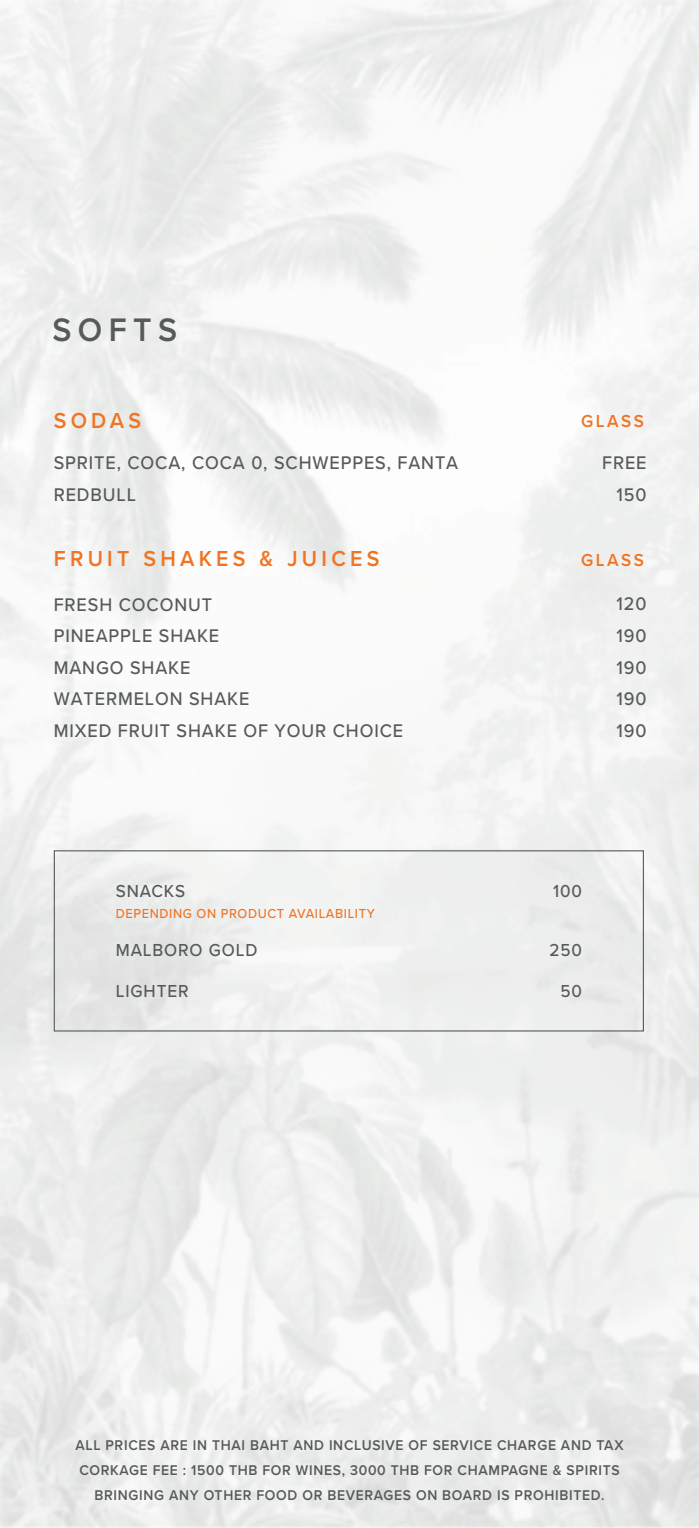
<style>
.page{position:relative;width:699px;height:1528px;background:#fff}
.page>*{position:absolute;margin:0;border:0;box-sizing:border-box;transform-origin:0 0}
.t1{font:600 33.75px "Proxima Nova";letter-spacing:.2em;color:#575a5b;scale:.95 1}
.t2{font:600 22.5px "Proxima Nova";letter-spacing:.2em;color:#f17422;scale:.95 1}
.t3{font:500 18.9px/31.5px "Proxima Nova";letter-spacing:.05em;color:#575a5b;scale:.95 1}
.t4{font:500 18px "Proxima Nova";letter-spacing:.05em;color:#575a5b;scale:.95 1}
.t5{font:600 18px "Proxima Nova";letter-spacing:.15em;color:#f17422;scale:.95 1}
.t6{font:600 14.62px/24.8px "Proxima Nova";letter-spacing:.05em;color:#575a5b;text-align:center;scale:.95 1}
.t7{font:500 13.5px "Proxima Nova";letter-spacing:.05em;color:#f17422;scale:.95 1}
</style>
<div class="page">
<div style="left:54px;top:850px;width:590px;height:181px;border:1px solid #575a5b"></div>
<h1 class="t1" style="left:53px;top:305px;width:133px">SOFTS</h1>
<h2 class="t2" style="left:54px;top:404px;width:93px">SODAS</h2>
<p class="t3" style="left:54px;top:446px;width:427px">SPRITE, COCA, COCA 0, SCHWEPPES, FANTA<br>REDBULL</p>
<p class="t3" style="left:602px;top:446px;width:48px;text-align:right">FREE<br>150</p>
<p class="t5" style="left:581px;top:407px;width:68px">GLASS</p>
<h2 class="t2" style="left:54px;top:542px;width:344px">FRUIT SHAKES &amp; JUICES</h2>
<p class="t3" style="left:54px;top:588px;width:369px">FRESH COCONUT<br>PINEAPPLE SHAKE<br>MANGO SHAKE<br>WATERMELON SHAKE<br>MIXED FRUIT SHAKE OF YOUR CHOICE</p>
<p class="t5" style="left:581px;top:546px;width:68px">GLASS</p>
<p class="t3" style="left:616px;top:587px;width:33px;text-align:justify">120<br>190<br>190<br>190<br>190</p>
<p class="t4" style="left:116px;top:877px;width:75px">SNACKS</p>
<p class="t7" style="left:116px;top:903px;width:274px">DEPENDING ON PRODUCT AVAILABILITY</p>
<p class="t4" style="left:553px;top:877px;width:32px">100</p>
<p class="t4" style="left:116px;top:936px;width:151px">MALBORO GOLD</p>
<p class="t4" style="left:549px;top:936px;width:36px">250</p>
<p class="t4" style="left:116px;top:977px;width:78px">LIGHTER</p>
<p class="t4" style="left:560px;top:977px;width:24px">50</p>
<p class="t6" style="left:75px;top:1432px;width:578px">ALL PRICES ARE IN THAI BAHT AND INCLUSIVE OF SERVICE CHARGE AND TAX<br>CORKAGE FEE : 1500 THB FOR WINES, 3000 THB FOR CHAMPAGNE &amp; SPIRITS<br>BRINGING ANY OTHER FOOD OR BEVERAGES ON BOARD IS PROHIBITED.</p>
</div>
